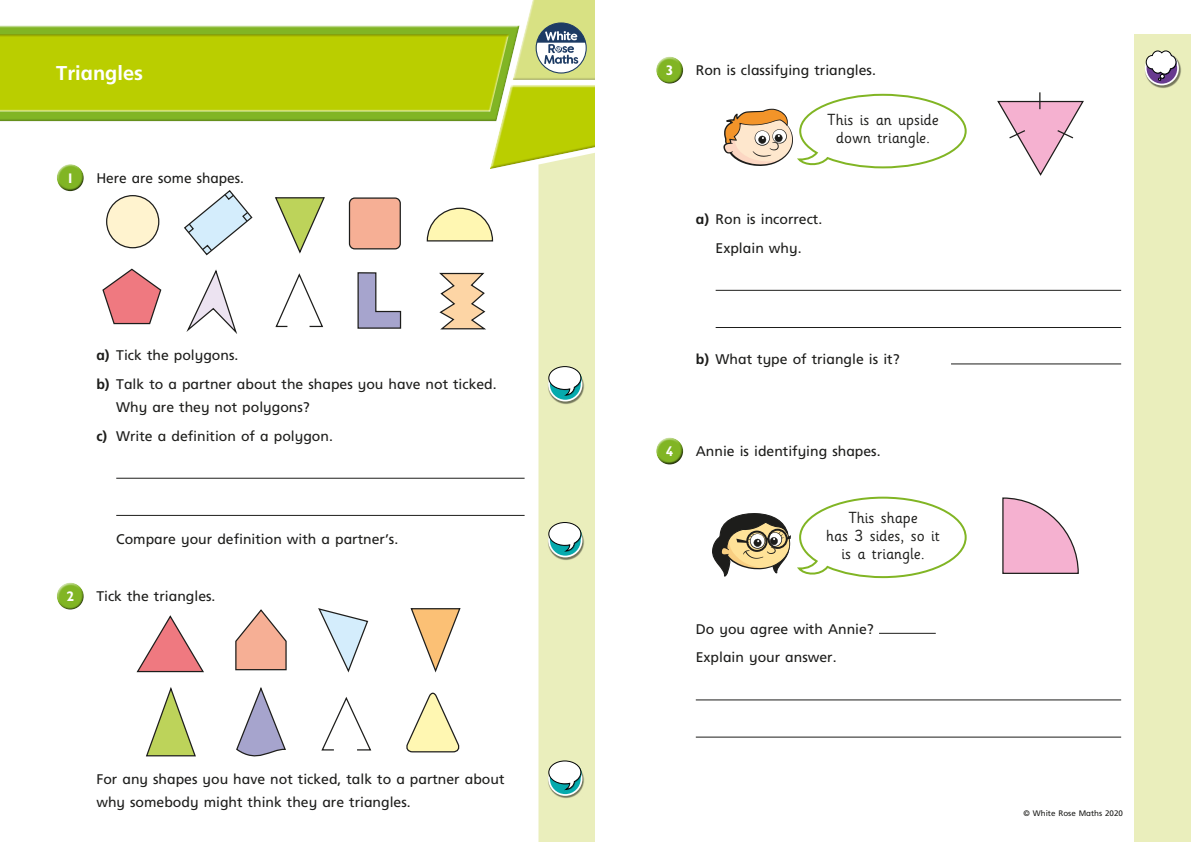
<style>
.page{position:relative;width:1191px;height:842px;background:#fff}
.page>*{position:absolute;margin:0;border:0;box-sizing:border-box;transform-origin:0 0}
.t1{font:700 20px "Frutiger Inf";color:#fff}
.t2{font:16px/18px "Sassoon Infant Std";color:#1d1d1b;text-align:center}
.t3{font:14px/28.7px "Frutiger Inf";color:#1d1d1b}
.t4{font:700 14px "Gill Infant";color:#fff}
.t5{font:8px "Frutiger Inf";color:#1d1d1b}
.s1{font-weight:700}
</style>
<div class="page">
<hr style="left:715px;top:290px;width:406px;height:1px;background:#1d1d1b">
<hr style="left:715px;top:327px;width:406px;height:1px;background:#1d1d1b">
<hr style="left:696px;top:699px;width:425px;height:1px;background:#1d1d1b">
<hr style="left:696px;top:737px;width:425px;height:1px;background:#1d1d1b">
<div style="left:655px;top:56px;width:29px;height:22px;background:#fff;opacity:.75"></div>
<div style="left:655px;top:61px;width:29px;height:24px;background:#1d1d1b;opacity:.75"></div>
<hr style="left:951px;top:364px;width:170px;height:1px;background:#1d1d1b">
<div style="left:655px;top:437px;width:29px;height:22px;background:#fff;opacity:.75"></div>
<div style="left:655px;top:441px;width:29px;height:25px;background:#1d1d1b;opacity:.75"></div>
<hr style="left:879px;top:633px;width:56px;height:1px;background:#1d1d1b">
<hr style="left:116px;top:478px;width:408px;height:1px;background:#1d1d1b">
<hr style="left:116px;top:515px;width:408px;height:1px;background:#1d1d1b">
<div style="left:56px;top:168px;width:29px;height:24px;background:#1d1d1b;opacity:.75"></div>
<div style="left:56px;top:582px;width:28px;height:22px;background:#fff;opacity:.75"></div>
<div style="left:56px;top:586px;width:29px;height:25px;background:#1d1d1b;opacity:.75"></div>
<div style="left:1134px;top:34px;width:57px;height:808px;background:#eaeebc"></div>
<svg style="left:0;top:0;width:595px;height:169px"></svg>
<div style="left:538px;top:144px;width:57px;height:698px;background:#eaeebc"></div>
<img style="left:548px;top:762px;width:36px;height:37px">
<svg style="left:549px;top:762px;width:32px;height:33px"></svg>
<div style="left:548px;top:761px;width:34px;height:35px;border:2px solid #fff;border-radius:50%"></div>
<svg style="left:548px;top:761px;width:34px;height:29px"></svg>
<img style="left:548px;top:368px;width:36px;height:36px">
<svg style="left:549px;top:368px;width:32px;height:33px"></svg>
<div style="left:548px;top:367px;width:34px;height:34px;border:2px solid #fff;border-radius:50%"></div>
<svg style="left:548px;top:366px;width:34px;height:30px"></svg>
<img style="left:548px;top:523px;width:36px;height:37px">
<svg style="left:549px;top:524px;width:32px;height:32px"></svg>
<div style="left:548px;top:523px;width:34px;height:34px;border:2px solid #fff;border-radius:50%"></div>
<svg style="left:548px;top:522px;width:34px;height:30px"></svg>
<div style="left:107px;top:196px;width:52px;height:52px;background:#fff3cf;border-radius:50%"></div>
<div style="left:106px;top:195px;width:53px;height:53px;border:1px solid #1d1d1b;border-radius:50%"></div>
<svg style="left:426px;top:207px;width:68px;height:35px"></svg>
<svg style="left:275px;top:197px;width:50px;height:57px"></svg>
<svg style="left:275px;top:273px;width:48px;height:55px"></svg>
<div style="left:349px;top:198px;width:51px;height:51px;background:#f6af95;border-radius:5px"></div>
<div style="left:349px;top:197px;width:52px;height:52px;border:1px solid #1d1d1b;border-radius:5px"></div>
<svg style="left:102px;top:268px;width:60px;height:57px"></svg>
<svg style="left:186px;top:269px;width:51px;height:65px"></svg>
<svg style="left:357px;top:272px;width:45px;height:57px"></svg>
<svg style="left:439px;top:272px;width:47px;height:58px"></svg>
<svg style="left:184px;top:190px;width:69px;height:66px"></svg>
<svg style="left:410px;top:608px;width:51px;height:64px"></svg>
<svg style="left:146px;top:687px;width:50px;height:70px"></svg>
<svg style="left:406px;top:692px;width:54px;height:61px"></svg>
<svg style="left:321px;top:697px;width:51px;height:54px"></svg>
<svg style="left:136px;top:615px;width:68px;height:58px"></svg>
<svg style="left:318px;top:608px;width:51px;height:64px"></svg>
<svg style="left:235px;top:609px;width:52px;height:62px"></svg>
<svg style="left:236px;top:687px;width:50px;height:70px"></svg>
<svg style="left:723px;top:93px;width:244px;height:76px"></svg>
<svg style="left:712px;top:496px;width:255px;height:83px"></svg>
<img style="left:1145px;top:58px;width:36px;height:30px">
<svg style="left:1145px;top:52px;width:33px;height:33px"></svg>
<div style="left:1144px;top:51px;width:34px;height:34px;border:2px solid #fff;border-radius:50%"></div>
<svg style="left:1146px;top:51px;width:30px;height:30px"></svg>
<svg style="left:997px;top:92px;width:87px;height:84px"></svg>
<svg style="left:1002px;top:497px;width:77px;height:77px"></svg>
<h1 class="t1" style="left:56px;top:62px;width:88px">Triangles</h1>
<p class="t4" style="left:66px;top:170px;width:9px">1</p>
<p class="t3" style="left:96px;top:163px;width:149px">Here are some shapes.</p>
<p class="t3" style="left:96px;top:341px;width:402px"><span class="s1">a)</span> Tick the polygons.<br><span class="s1">b)</span> Talk to a partner about the shapes you have not ticked.</p>
<p class="t3" style="left:96px;top:393px;width:238px;text-align:center">Why are they not polygons?<br><span class="s1">c)</span> Write a definition of a polygon.</p>
<p class="t3" style="left:116px;top:524px;width:283px">Compare your definition with a partner’s.</p>
<p class="t4" style="left:66px;top:588px;width:9px">2</p>
<p class="t3" style="left:96px;top:582px;width:121px">Tick the triangles.</p>
<p class="t3" style="left:96px;top:768px;width:410px;line-height:23px">For any shapes you have not ticked, talk to a partner about why somebody might think they are triangles.</p>
<p class="t4" style="left:666px;top:62px;width:9px">3</p>
<p class="t3" style="left:696px;top:56px;width:182px">Ron is classifying triangles.</p>
<p class="t2" style="left:827px;top:111px;width:113px">This is an upside down triangle.</p>
<p class="t3" style="left:696px;top:205px;width:128px;text-align:center"><span class="s1">a)</span> Ron is incorrect.<br>Explain why.</p>
<p class="t3" style="left:696px;top:345px;width:205px"><span class="s1">b)</span> What type of triangle is it?</p>
<p class="t4" style="left:666px;top:443px;width:9px">4</p>
<p class="t3" style="left:696px;top:437px;width:186px">Annie is identifying shapes.</p>
<p class="t2" style="left:826px;top:509px;width:115px">This shape<br>has 3 sides, so it is a triangle.</p>
<p class="t3" style="left:696px;top:614px;width:180px">Do you agree with Annie?<br>Explain your answer.</p>
<p class="t5" style="left:1023px;top:809px;width:101px">© White Rose Maths 2020</p>
</div>
